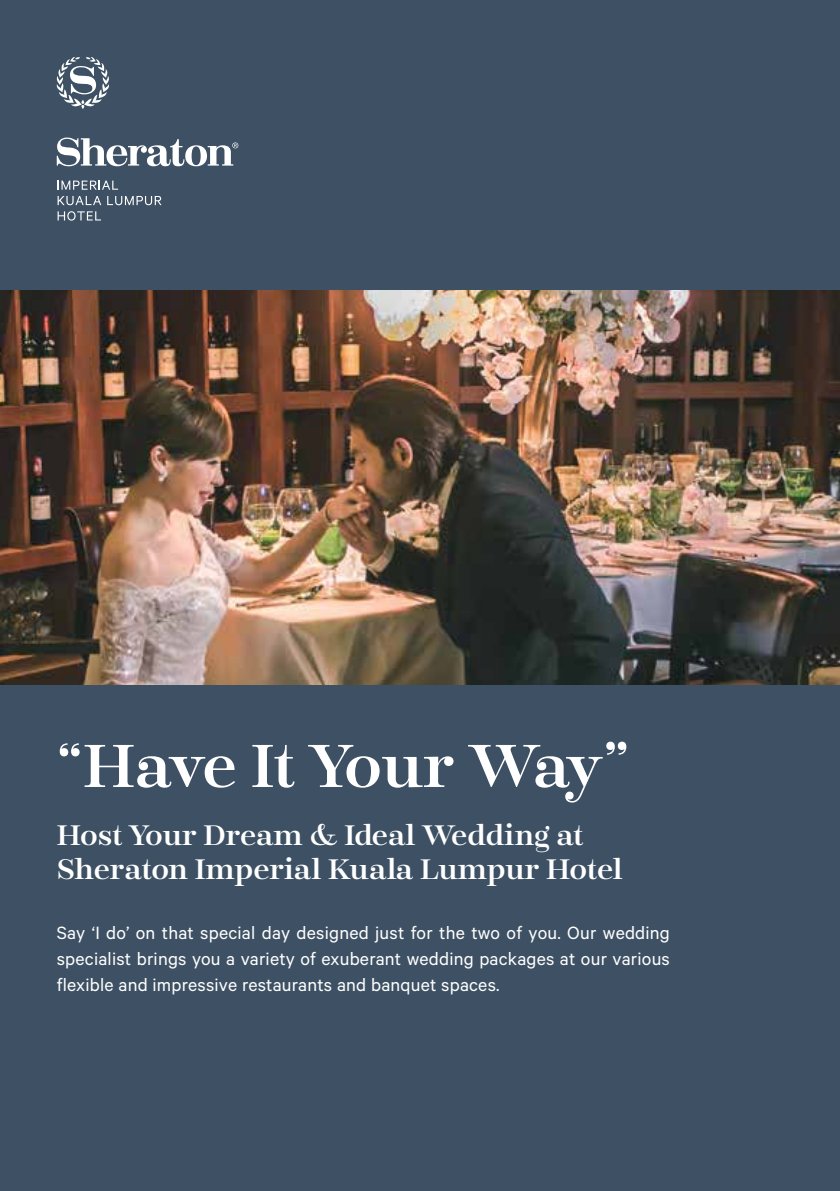
<style>
.page{position:relative;width:840px;height:1191px;background:#fff}
.page>*{position:absolute;margin:0;border:0;box-sizing:border-box;transform-origin:0 0}
.t1{font:60px "Encorpada Sheraton";letter-spacing:-.06em;color:#fff}
.t2{font:28px/33.6px "Encorpada Sheraton";letter-spacing:-.005em;color:#fff}
.t3{font:20px/26px "Calibre";letter-spacing:.01em;color:#fff;text-align:justify}
</style>
<div class="page">
<div style="left:0;top:0;width:839px;height:1191px;background:#3e5164"></div>
<svg style="left:57px;top:138px;width:181px;height:28px"></svg>
<svg style="left:57px;top:57px;width:52px;height:52px"></svg>
<svg style="left:58px;top:181px;width:60px;height:9px"></svg>
<svg style="left:58px;top:196px;width:43px;height:9px"></svg>
<svg style="left:107px;top:196px;width:54px;height:9px"></svg>
<svg style="left:58px;top:211px;width:43px;height:10px"></svg>
<img style="left:0;top:290px;width:839px;height:394px">
<h1 class="t1" style="left:57px;top:724px;width:573px">“Have It Your Way”</h1>
<h2 class="t2" style="left:57px;top:819px;width:567px">Host Your Dream &amp; Ideal Wedding at<br>Sheraton Imperial Kuala Lumpur Hotel</h2>
<p class="t3" style="left:57px;top:918px;width:614px">Say ‘I do’ on that special day designed just for the two of you. Our wedding specialist brings you a variety of exuberant wedding packages at our various flexible and impressive restaurants and banquet spaces.</p>
</div>
